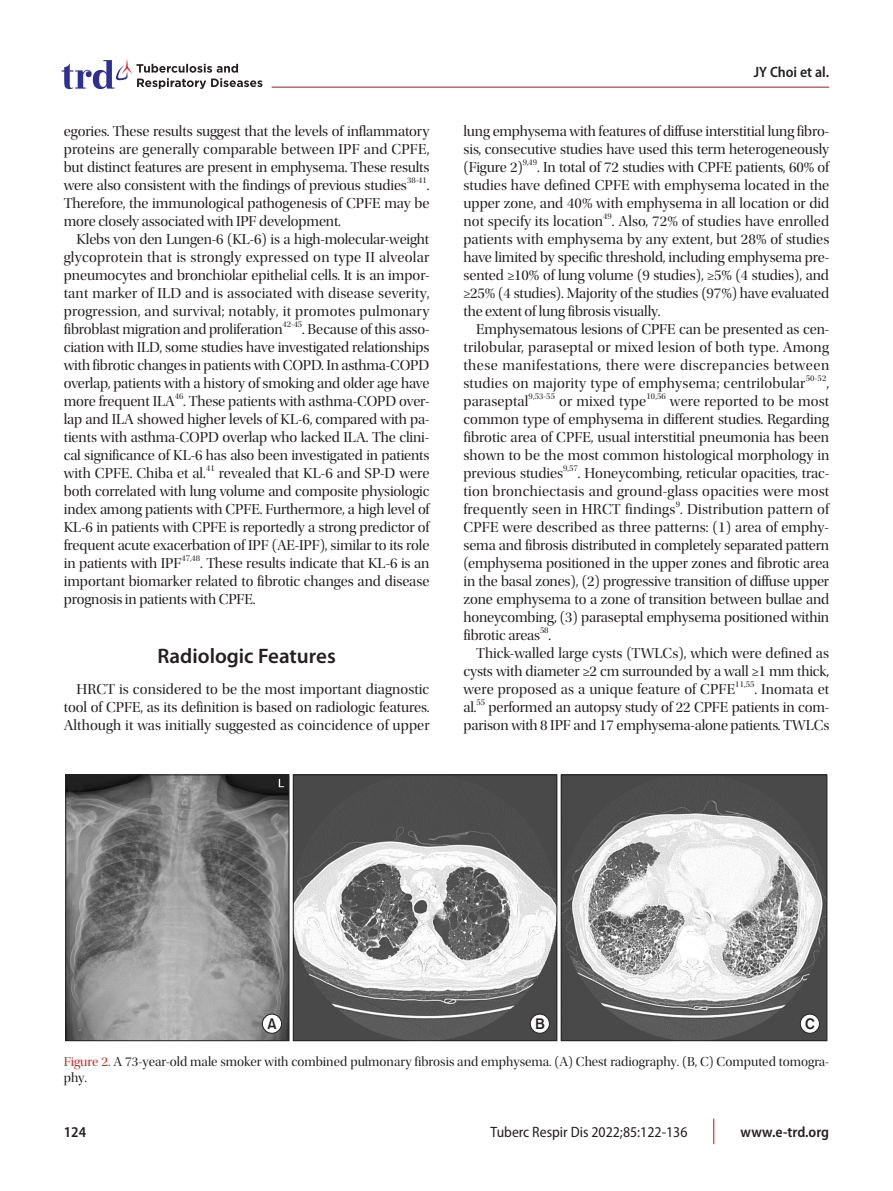
<style>
.page{position:relative;width:893px;height:1191px;background:#fff}
.page>*{position:absolute;margin:0;border:0;box-sizing:border-box;transform-origin:0 0}
.t1{font:600 21px "Myriad Pro";color:#231f20}
.t2{font:15px/18px "Utopia Std Disp";letter-spacing:-.01em;color:#231f20;text-align:justify}
.t3{font:15px "Utopia Std Disp";letter-spacing:.01em;color:#231f20}
.t4{font:semi-condensed 15px "Myriad Pro";color:#231f20}
.t5{font:600 semi-condensed 15px "Myriad Pro";color:#231f20}
.t6{font:15px "Gothic 725 BT Bold A";color:#231f20}
.t7{font:13.5px/16.2px "Utopia Std Disp";color:#231f20}
.t8{font:8.7px "Utopia Std Disp";color:#231f20}
.s1{color:#d1232a}
</style>
<div class="page">
<svg style="left:713px;top:1118px;width:1px;height:26px"></svg>
<hr style="left:272px;top:87px;width:557px;height:1px;background:#d1232a">
<svg style="left:62px;top:59px;width:200px;height:30px"></svg>
<svg style="left:65px;top:774px;width:762px;height:267px;background:#8a8a8a"></svg>
<div style="left:262px;top:1014px;width:19px;height:19px;background:#fff;border-radius:50%"></div>
<div style="left:262px;top:1013px;width:20px;height:20px;border:1px solid #231f20;border-radius:50%"></div>
<div style="left:530px;top:1014px;width:19px;height:19px;background:#fff;border-radius:50%"></div>
<div style="left:530px;top:1013px;width:20px;height:20px;border:1px solid #231f20;border-radius:50%"></div>
<div style="left:800px;top:1014px;width:19px;height:19px;background:#fff;border-radius:50%"></div>
<div style="left:800px;top:1013px;width:20px;height:20px;border:1px solid #231f20;border-radius:50%"></div>
<p class="t2" style="left:64px;top:122px;width:367px">egories. These results suggest that the levels of inflammatory proteins are generally comparable between IPF and CPFE, but distinct features are present in emphysema. These results were also consistent with the findings of previous studies</p>
<p class="t8" style="left:407px;top:175px;width:21px">38-41</p>
<p class="t2" style="left:64px;top:176px;width:367px;text-indent:363px">.<br>Therefore, the immunological pathogenesis of CPFE may be more closely associated with IPF development.</p>
<p class="t2" style="left:64px;top:230px;width:367px;text-indent:13px">Klebs von den Lungen-6 (KL-6) is a high-molecular-weight glycoprotein that is strongly expressed on type II alveolar pneumocytes and bronchiolar epithelial cells. It is an impor&shy;tant marker of ILD and is associated with disease severity, progression, and survival; notably, it promotes pulmonary fibroblast migration and proliferation</p>
<p class="t8" style="left:283px;top:319px;width:21px">42-45</p>
<p class="t2" style="left:64px;top:320px;width:367px;text-indent:238px">. Because of this asso&shy;ciation with ILD, some studies have investigated relationships with fibrotic changes in patients with COPD. In asthma-COPD overlap, patients with a history of smoking and older age have more frequent ILA</p>
<p class="t8" style="left:175px;top:391px;width:10px">46</p>
<p class="t2" style="left:64px;top:392px;width:367px;text-indent:120px">. These patients with asthma-COPD over&shy;lap and ILA showed higher levels of KL-6, compared with pa&shy;tients with asthma-COPD overlap who lacked ILA. The clini&shy;cal significance of KL-6 has also been investigated in patients with CPFE. Chiba et al.</p>
<p class="t8" style="left:206px;top:463px;width:10px">41</p>
<p class="t2" style="left:64px;top:464px;width:367px;text-indent:155px">revealed that KL-6 and SP-D were both correlated with lung volume and composite physiologic index among patients with CPFE. Furthermore, a high level of KL-6 in patients with CPFE is reportedly a strong predictor of frequent acute exacerbation of IPF (AE-IPF), similar to its role in patients with IPF</p>
<p class="t8" style="left:181px;top:553px;width:20px">47,48</p>
<p class="t2" style="left:64px;top:554px;width:367px;text-indent:136px">. These results indicate that KL-6 is an important biomarker related to fibrotic changes and disease prognosis in patients with CPFE.</p>
<h1 class="t1" style="left:157px;top:642px;width:180px">Radiologic Features</h1>
<p class="t2" style="left:64px;top:680px;width:367px;text-indent:13px">HRCT is considered to be the most important diagnostic tool of CPFE, as its definition is based on radiologic features.<br>Although it was initially suggested as coincidence of upper</p>
<p class="t5" style="left:754px;top:62px;width:77px">JY Choi et al.</p>
<p class="t2" style="left:463px;top:122px;width:367px">lung emphysema with features of diffuse interstitial lung fibro&shy;sis, consecutive studies have used this term heterogeneously (Figure 2)</p>
<p class="t8" style="left:523px;top:157px;width:16px">9,49</p>
<p class="t2" style="left:463px;top:158px;width:367px;text-indent:74px">. In total of 72 studies with CPFE patients, 60% of studies have defined CPFE with emphysema located in the upper zone, and 40% with emphysema in all location or did not specify its location</p>
<p class="t8" style="left:603px;top:211px;width:10px">49</p>
<p class="t2" style="left:463px;top:212px;width:367px;text-indent:148px">. Also, 72% of studies have enrolled patients with emphysema by any extent, but 28% of studies have limited by specific threshold, including emphysema pre&shy;sented ≥10% of lung volume (9 studies), ≥5% (4 studies), and ≥25% (4 studies). Majority of the studies (97%) have evaluated the extent of lung fibrosis visually.</p>
<p class="t2" style="left:463px;top:320px;width:367px;text-indent:13px">Emphysematous lesions of CPFE can be presented as cen&shy;trilobular, paraseptal or mixed lesion of both type. Among these manifestations, there were discrepancies between studies on majority type of emphysema; centrilobular</p>
<p class="t8" style="left:806px;top:373px;width:22px">50-52</p>
<p class="t2" style="left:826px;top:374px;width:4px">,</p>
<p class="t3" style="left:463px;top:393px;width:66px">paraseptal</p>
<p class="t8" style="left:529px;top:391px;width:28px">9,53-55</p>
<p class="t3" style="left:559px;top:393px;width:89px">or mixed type</p>
<p class="t8" style="left:646px;top:391px;width:21px">10,56</p>
<p class="t2" style="left:463px;top:392px;width:367px;text-indent:206px">were reported to be most common type of emphysema in different studies. Regarding fibrotic area of CPFE, usual interstitial pneumonia has been shown to be the most common histological morphology in previous studies</p>
<p class="t8" style="left:563px;top:463px;width:16px">9,57</p>
<p class="t2" style="left:463px;top:464px;width:367px;text-indent:114px">. Honeycombing, reticular opacities, trac&shy;tion bronchiectasis and ground-glass opacities were most frequently seen in HRCT findings . Distribution pattern of</p>
<p class="t8" style="left:676px;top:499px;width:6px">9</p>
<p class="t2" style="left:463px;top:518px;width:367px">CPFE were described as three patterns: (1) area of emphy&shy;sema and fibrosis distributed in completely separated pattern (emphysema positioned in the upper zones and fibrotic area in the basal zones), (2) progressive transition of diffuse upper zone emphysema to a zone of transition between bullae and honeycombing, (3) paraseptal emphysema positioned within fibrotic areas</p>
<p class="t8" style="left:540px;top:625px;width:10px">58</p>
<p class="t2" style="left:549px;top:626px;width:4px">.</p>
<p class="t2" style="left:476px;top:644px;width:354px">Thick-walled large cysts (TWLCs), which were defined as</p>
<p class="t2" style="left:463px;top:662px;width:367px">cysts with diameter ≥2 cm surrounded by a wall ≥1 mm thick,</p>
<p class="t3" style="left:463px;top:681px;width:273px">were proposed as a unique feature of CPFE</p>
<p class="t8" style="left:735px;top:679px;width:21px">11,55</p>
<p class="t3" style="left:755px;top:681px;width:76px">. Inomata et</p>
<p class="t2" style="left:463px;top:698px;width:15px">al.</p>
<p class="t8" style="left:476px;top:697px;width:10px">55</p>
<p class="t2" style="left:463px;top:698px;width:367px;text-align:right">performed an autopsy study of 22 CPFE patients in com&shy;parison with 8 IPF and 17 emphysema-alone patients. TWLCs</p>
<p class="t6" style="left:267px;top:1015px;width:11px">A</p>
<p class="t6" style="left:535px;top:1015px;width:11px">B</p>
<p class="t6" style="left:805px;top:1015px;width:11px">C</p>
<p class="t7" style="left:64px;top:1054px;width:767px"><span class="s1">Figure 2.</span> A 73-year-old male smoker with combined pulmonary fibrosis and emphysema. (A) Chest radiography. (B, C) Computed tomogra&shy;phy.</p>
<p class="t5" style="left:64px;top:1122px;width:24px">124</p>
<p class="t4" style="left:491px;top:1122px;width:198px">Tuberc Respir Dis 2022;85:122-136</p>
<p class="t5" style="left:740px;top:1122px;width:90px">www.e-trd.org</p>
</div>
